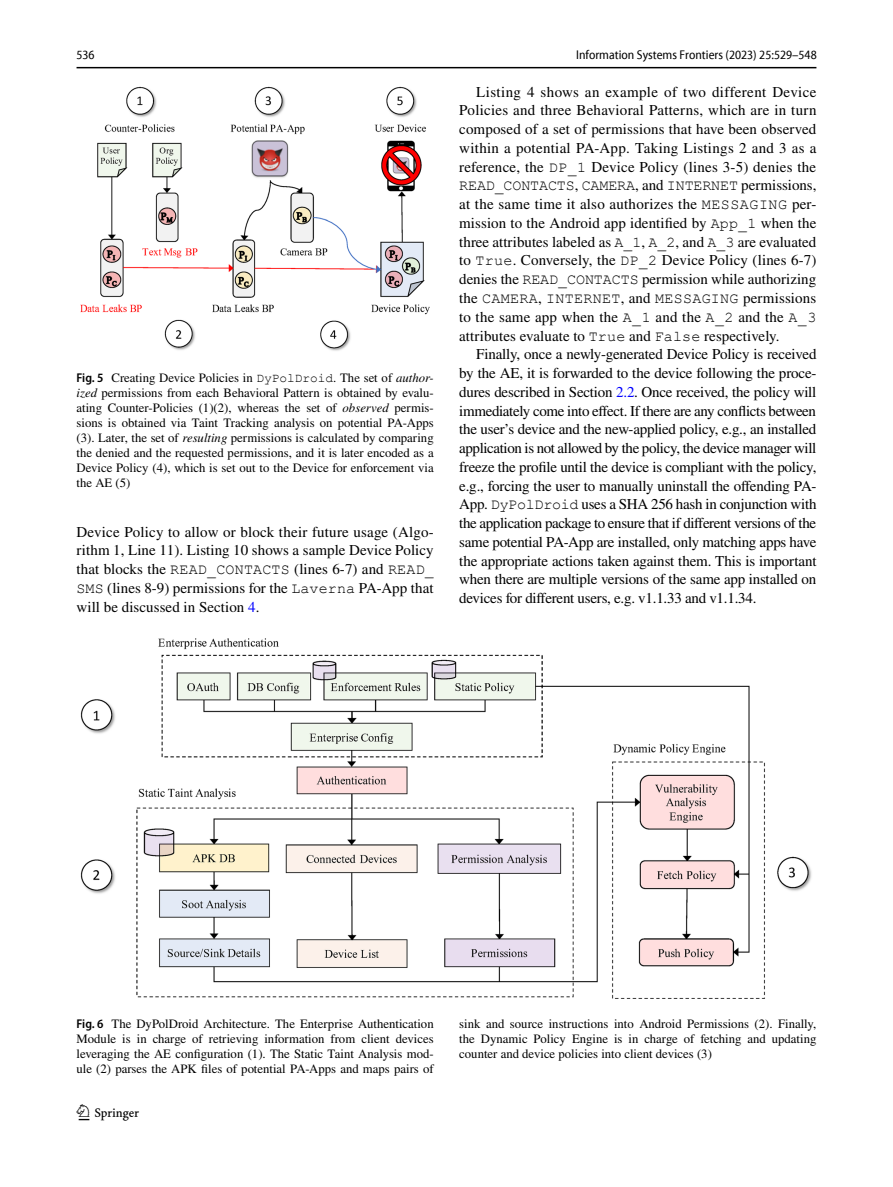
<style>
.page{position:relative;width:893px;height:1187px;background:#fff}
.page>*{position:absolute;margin:0;border:0;box-sizing:border-box;transform-origin:0 0}
.t1{font:22.5px "Springnew Regular 2";color:#000}
.t2{font:15px/18.8px "STIX";letter-spacing:.005em;color:#000;text-align:justify}
.t3{font:15px "Courier New";letter-spacing:-.01em;color:#000}
.t4{font:15px "Courier New";letter-spacing:.02em;color:#000}
.t5{font:12.75px/15px "STIX";color:#000;text-align:justify}
.t6{font:semi-condensed 12.75px "Myriad Pro Unic";color:#000}
.s1{font-family:"Myriad Pro";font-weight:600;font-stretch:semi-condensed}
.s2{font-family:"Courier New"}
.s3{font-style:italic}
.s4{color:#00f}
.s5{font-family:"STIX"}
</style>
<div class="page">
<hr style="left:77px;top:67px;width:739px;height:1px;background:#000">
<img style="left:81px;top:87px;width:348px;height:264px">
<img style="left:81px;top:638px;width:731px;height:360px">
<p class="t6" style="left:77px;top:50px;width:20px">536</p>
<p class="t6" style="left:576px;top:50px;width:242px">Information Systems Frontiers (2023) 25:529–548</p>
<p class="t5" style="left:77px;top:371px;width:359px"><span class="s1">Fig. 5</span> Creating Device Policies in <span class="s2">DyPolDroid</span>. The set of <span class="s3">author&shy;ized</span> permissions from each Behavioral Pattern is obtained by evalu&shy;ating Counter-Policies (1)(2), whereas the set of <span class="s3">observed</span> permis&shy;sions is obtained via Taint Tracking analysis on potential PA-Apps (3). Later, the set of <span class="s3">resulting</span> permissions is calculated by comparing the denied and the requested permissions, and it is later encoded as a Device Policy (4), which is set out to the Device for enforcement via the AE (5)</p>
<p class="t2" style="left:77px;top:523px;width:359px">Device Policy to allow or block their future usage (Algo&shy;rithm 1, Line 11). Listing 10 shows a sample Device Policy that blocks the <span class="s2">READ_CONTACTS</span> (lines 6-7) and <span class="s2">READ_ SMS</span> (lines 8-9) permissions for the <span class="s2">Laverna</span> PA-App that will be discussed in Section <span class="s4">4</span>.</p>
<p class="t2" style="left:459px;top:83px;width:359px;text-indent:17px">Listing 4 shows an example of two different Device Policies and three Behavioral Patterns, which are in turn composed of a set of permissions that have been observed within a potential PA-App. Taking Listings 2 and 3 as a reference, the <span class="s2">DP_1</span> Device Policy (lines 3-5) denies the</p>
<p class="t3" style="left:459px;top:176px;width:359px">READ_CONTACTS<span class="s5">,</span> CAMERA<span class="s5">, and</span> INTERNET <span class="s5">permissions,</span></p>
<p class="t2" style="left:459px;top:196px;width:359px">at the same time it also authorizes the <span class="s2">MESSAGING</span> per&shy;mission to the Android app identified by <span class="s2">App_1</span> when the three attributes labeled as <span class="s2">A_1</span>, <span class="s2">A_2</span>, and <span class="s2">A_3</span> are evaluated to <span class="s2">True</span>. Conversely, the <span class="s2">DP_2</span> Device Policy (lines 6-7) denies the <span class="s2">READ_CONTACTS</span> permission while authorizing</p>
<p class="t4" style="left:459px;top:289px;width:359px"><span class="s5">the</span> CAMERA<span class="s5">,</span> INTERNET<span class="s5">, and</span> MESSAGING <span class="s5">permissions</span></p>
<p class="t2" style="left:459px;top:308px;width:359px">to the same app when the <span class="s2">A_1</span> and the <span class="s2">A_2</span> and the <span class="s2">A_3 </span>attributes evaluate to <span class="s2">True</span> and <span class="s2">False</span> respectively.</p>
<p class="t2" style="left:459px;top:346px;width:359px;text-indent:17px">Finally, once a newly-generated Device Policy is received by the AE, it is forwarded to the device following the proce&shy;dures described in Section <span class="s4">2.2</span>. Once received, the policy will immediately come into effect. If there are any conflicts between the user’s device and the new-applied policy, e.g., an installed application is not allowed by the policy, the device manager will freeze the profile until the device is compliant with the policy, e.g., forcing the user to manually uninstall the offending PA-App. <span class="s2">DyPolDroid</span> uses a SHA 256 hash in conjunction with the application package to ensure that if different versions of the same potential PA-App are installed, only matching apps have the appropriate actions taken against them. This is important when there are multiple versions of the same app installed on devices for different users, e.g. v1.1.33 and v1.1.34.</p>
<p class="t5" style="left:77px;top:1016px;width:359px"><span class="s1">Fig. 6</span> The DyPolDroid Architecture. The Enterprise Authentication Module is in charge of retrieving information from client devices leveraging the AE configuration (1). The Static Taint Analysis mod&shy;ule (2) parses the APK files of potential PA-Apps and maps pairs of</p>
<p class="t5" style="left:459px;top:1016px;width:359px">sink and source instructions into Android Permissions (2). Finally, the Dynamic Policy Engine is in charge of fetching and updating counter and device policies into client devices (3)</p>
<h1 class="t1" style="left:79px;top:1104px;width:62px">1 3</h1>
</div>
